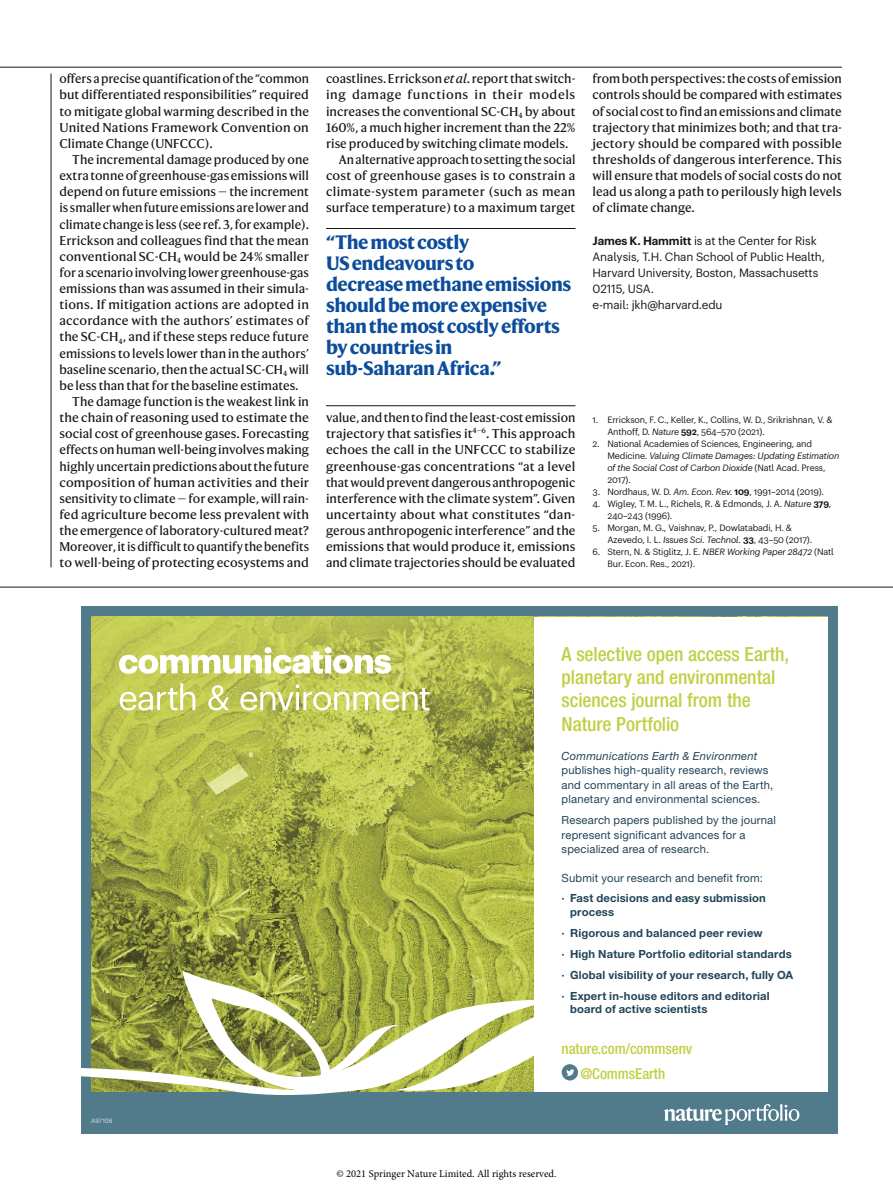
<style>
.page{position:relative;width:893px;height:1187px;background:#fff}
.page>*{position:absolute;margin:0;border:0;box-sizing:border-box;transform-origin:0 0}
.t1{font:500 condensed 19.5px/23.4px "Helvetica Neue LT Std";letter-spacing:-.005em;color:#c1cf45}
.t2{font:700 18.75px/21px "Harding Text";letter-spacing:-.025em;color:#0c4d9b}
.t3{font:500 condensed 15px/24px "Helvetica Neue LT Std";letter-spacing:-.005em;color:#c1cf45;text-align:center}
.t4{font:12.3px/16.2px "Harding Text";color:#181716;text-align:justify}
.t5{font:12.3px "Harding Text";letter-spacing:.02em;color:#181716}
.t6{font:12.3px "Harding Text";letter-spacing:.045em;color:#181716}
.t7{font:11.7px/16px "Graphik Naturel";letter-spacing:-.01em;color:#181716}
.t8{font:11.25px/14.2px "Helvetica Neue LT Std";letter-spacing:.015em;color:#224458}
.t9{font:700 11.25px/21px "Helvetica Neue LT Std";letter-spacing:.015em;color:#224458}
.t10{font:italic 11.25px "Helvetica Neue LT Std";letter-spacing:.02em;color:#224458}
.t11{font:10.5px "Minion Pro";color:#000}
.t12{font:9px/12px "Graphik Naturel";letter-spacing:-.015em;color:#181716}
.t13{font:6.15px "Helvetica Neue LT Std";letter-spacing:-.015em;color:#d5dae0}
.s1{font-style:italic}
.s2{font-weight:600}
</style>
<div class="page">
<div style="left:81px;top:606px;width:757px;height:527px;background:#517b8b"></div>
<svg style="left:664px;top:1104px;width:135px;height:20px"></svg>
<img style="left:91px;top:617px;width:443px;height:353px">
<div style="left:534px;top:617px;width:293px;height:474px;background:#fff"></div>
<svg style="left:81px;top:970px;width:453px;height:125px;background:#b3ba79"></svg>
<svg style="left:119px;top:647px;width:272px;height:26px;background:#dce0a2"></svg>
<svg style="left:120px;top:683px;width:75px;height:27px;background:#d2d883"></svg>
<svg style="left:208px;top:685px;width:21px;height:25px"></svg>
<svg style="left:240px;top:684px;width:189px;height:26px;background:#cfd581"></svg>
<svg style="left:562px;top:1064px;width:16px;height:16px"></svg>
<hr style="left:0;top:587px;width:893px;height:1px;background:#181716">
<hr style="left:326px;top:405px;width:249px;height:1px;background:#181716">
<hr style="left:326px;top:228px;width:249px;height:1px;background:#181716">
<hr style="left:51px;top:73px;width:1px;height:494px;background:#181716">
<hr style="left:0;top:67px;width:842px;height:1px;background:#181716">
<p class="t4" style="left:60px;top:71px;width:251px">offers a precise quantification of the “common but differentiated responsibilities” required to mitigate global warming described in the United Nations Framework Convention on Climate Change (UNFCCC).</p>
<p class="t4" style="left:72px;top:152px;width:238px">The incremental damage produced by one</p>
<p class="t4" style="left:60px;top:168px;width:251px">extra tonne of greenhouse-gas emissions will</p>
<p class="t4" style="left:60px;top:184px;width:251px">depend on future emissions — the increment</p>
<p class="t4" style="left:60px;top:200px;width:251px">is smaller when future emissions are lower and</p>
<p class="t4" style="left:60px;top:216px;width:251px">climate change is less (see ref. 3, for example).</p>
<p class="t4" style="left:60px;top:232px;width:251px">Errickson and colleagues find that the mean</p>
<p class="t4" style="left:60px;top:248px;width:251px">conventional SC-CH<sub>4</sub> would be 24% smaller</p>
<p class="t4" style="left:60px;top:264px;width:251px">for a scenario involving lower greenhouse-gas</p>
<p class="t4" style="left:60px;top:281px;width:251px">emissions than was assumed in their simula-</p>
<p class="t4" style="left:60px;top:297px;width:251px">tions. If mitigation actions are adopted in</p>
<p class="t4" style="left:60px;top:313px;width:251px">accordance with the authors’ estimates of</p>
<p class="t4" style="left:60px;top:329px;width:251px">the SC-CH<sub>4</sub>, and if these steps reduce future</p>
<p class="t4" style="left:60px;top:345px;width:251px">emissions to levels lower than in the authors’</p>
<p class="t4" style="left:60px;top:361px;width:251px">baseline scenario, then the actual SC-CH<sub>4</sub> will</p>
<p class="t4" style="left:60px;top:377px;width:241px">be less than that for the baseline estimates.</p>
<p class="t4" style="left:72px;top:393px;width:238px">The damage function is the weakest link in</p>
<p class="t4" style="left:60px;top:410px;width:251px">the chain of reasoning used to estimate the</p>
<p class="t4" style="left:60px;top:426px;width:251px">social cost of greenhouse gases. Forecasting</p>
<p class="t4" style="left:60px;top:442px;width:251px">effects on human well-being involves making</p>
<p class="t4" style="left:60px;top:458px;width:251px">highly uncertain predictions about the future</p>
<p class="t4" style="left:60px;top:474px;width:251px">composition of human activities and their</p>
<p class="t4" style="left:60px;top:490px;width:251px">sensitivity to climate — for example, will rain-</p>
<p class="t4" style="left:60px;top:506px;width:251px">fed agriculture become less prevalent with</p>
<p class="t4" style="left:60px;top:522px;width:251px">the emergence of laboratory-cultured meat?</p>
<p class="t4" style="left:60px;top:539px;width:251px">Moreover, it is difficult to quantify the benefits</p>
<p class="t4" style="left:60px;top:555px;width:251px">to well-being of protecting ecosystems and</p>
<p class="t4" style="left:326px;top:71px;width:251px">coastlines. Errickson <span class="s1">et al</span>. report that switch-</p>
<p class="t6" style="left:326px;top:88px;width:251px">ing damage functions in their models</p>
<p class="t4" style="left:326px;top:103px;width:251px">increases the conventional SC-CH<sub>4</sub> by about</p>
<p class="t4" style="left:326px;top:119px;width:251px">160%, a much higher increment than the 22%</p>
<p class="t4" style="left:326px;top:135px;width:244px">rise produced by switching climate models.</p>
<p class="t4" style="left:339px;top:152px;width:238px">An alternative approach to setting the social</p>
<p class="t4" style="left:326px;top:168px;width:251px">cost of greenhouse gases is to constrain a</p>
<p class="t5" style="left:326px;top:184px;width:251px">climate-system parameter (such as mean</p>
<p class="t4" style="left:326px;top:200px;width:251px">surface temperature) to a maximum target</p>
<h2 class="t2" style="left:326px;top:232px;width:247px">“The most costly<br>US endeavours to<br>decrease methane emissions should be more expensive than the most costly efforts by countries in<br>sub-Saharan Africa.”</h2>
<p class="t4" style="left:326px;top:410px;width:251px">value, and then to find the least-cost emission trajectory that satisfies it<sup>4–6</sup>. This approach echoes the call in the UNFCCC to stabilize greenhouse-gas concentrations “at a level that would prevent dangerous anthropogenic interference with the climate system”. Given uncertainty about what constitutes “dan&shy;gerous anthropogenic interference” and the emissions that would produce it, emissions and climate trajectories should be evaluated</p>
<p class="t4" style="left:592px;top:71px;width:251px">from both perspectives: the costs of emission controls should be compared with estimates of social cost to find an emissions and climate trajectory that minimizes both; and that tra&shy;jectory should be compared with possible thresholds of dangerous interference. This will ensure that models of social costs do not lead us along a path to perilously high levels of climate change.</p>
<p class="t7" style="left:592px;top:231px;width:234px"><span class="s2">James K. Hammitt</span> is at the Center for Risk Analysis, T.H. Chan School of Public Health, Harvard University, Boston, Massachusetts 02115, USA.<br>e-mail: jkh@harvard.edu</p>
<p class="t12" style="left:607px;top:413px;width:227px;text-indent:-15px">1. Errickson, F. C., Keller, K., Collins, W. D., Srikrishnan, V. &amp;<br>Anthoff, D. <span class="s1">Nature</span> <span class="s2">592</span>, 564–570 (2021).</p>
<p class="t12" style="left:607px;top:437px;width:234px;text-indent:-15px">2. National Academies of Sciences, Engineering, and Medicine. <span class="s1">Valuing Climate Damages: Updating Estimation of the Social Cost of Carbon Dioxide</span> (Natl Acad. Press, 2017).</p>
<p class="t12" style="left:592px;top:485px;width:233px">3. Nordhaus, W. D. <span class="s1">Am. Econ. Rev.</span> <span class="s2">109</span>, 1991–2014 (2019).</p>
<p class="t12" style="left:607px;top:497px;width:226px;text-indent:-15px">4. Wigley, T. M. L., Richels, R. &amp; Edmonds, J. A. <span class="s1">Nature</span> <span class="s2">379</span>,<br>240–243 (1996).</p>
<p class="t12" style="left:607px;top:521px;width:206px;text-indent:-15px">5. Morgan, M. G., Vaishnav, P., Dowlatabadi, H. &amp;<br>Azevedo, I. L. <span class="s1">Issues Sci. Technol.</span> <span class="s2">33</span>, 43–50 (2017).</p>
<p class="t12" style="left:607px;top:545px;width:228px;text-indent:-15px">6. Stern, N. &amp; Stiglitz, J. E. <span class="s1">NBER Working Paper 28472</span> (Natl<br>Bur. Econ. Res., 2021).</p>
<p class="t13" style="left:91px;top:1117px;width:22px">A97108</p>
<h1 class="t1" style="left:562px;top:641px;width:229px">A selective open access Earth, planetary and environmental sciences journal from the<br>Nature Portfolio</h1>
<p class="t10" style="left:562px;top:749px;width:197px">Communications Earth &amp; Environment</p>
<p class="t8" style="left:562px;top:763px;width:213px">publishes high-quality research, reviews and commentary in all areas of the Earth, planetary and environmental sciences.</p>
<p class="t8" style="left:562px;top:813px;width:216px">Research papers published by the journal represent significant advances for a specialized area of research.</p>
<p class="t8" style="left:562px;top:870px;width:203px">Submit your research and benefit from:</p>
<p class="t9" style="left:570px;top:891px;width:197px;line-height:13.5px;text-indent:-9px">· Fast decisions and easy submission process</p>
<p class="t9" style="left:562px;top:922px;width:233px">· Rigorous and balanced peer review<br>· High Nature Portfolio editorial standards · Global visibility of your research, fully OA · Expert in-house editors and editorial</p>
<p class="t9" style="left:570px;top:998px;width:139px">board of active scientists</p>
<p class="t3" style="left:562px;top:1036px;width:132px">nature.com/commsenv @CommsEarth</p>
<p class="t11" style="left:336px;top:1166px;width:222px">© 2021 Springer Nature Limited. All rights reserved.</p>
</div>
